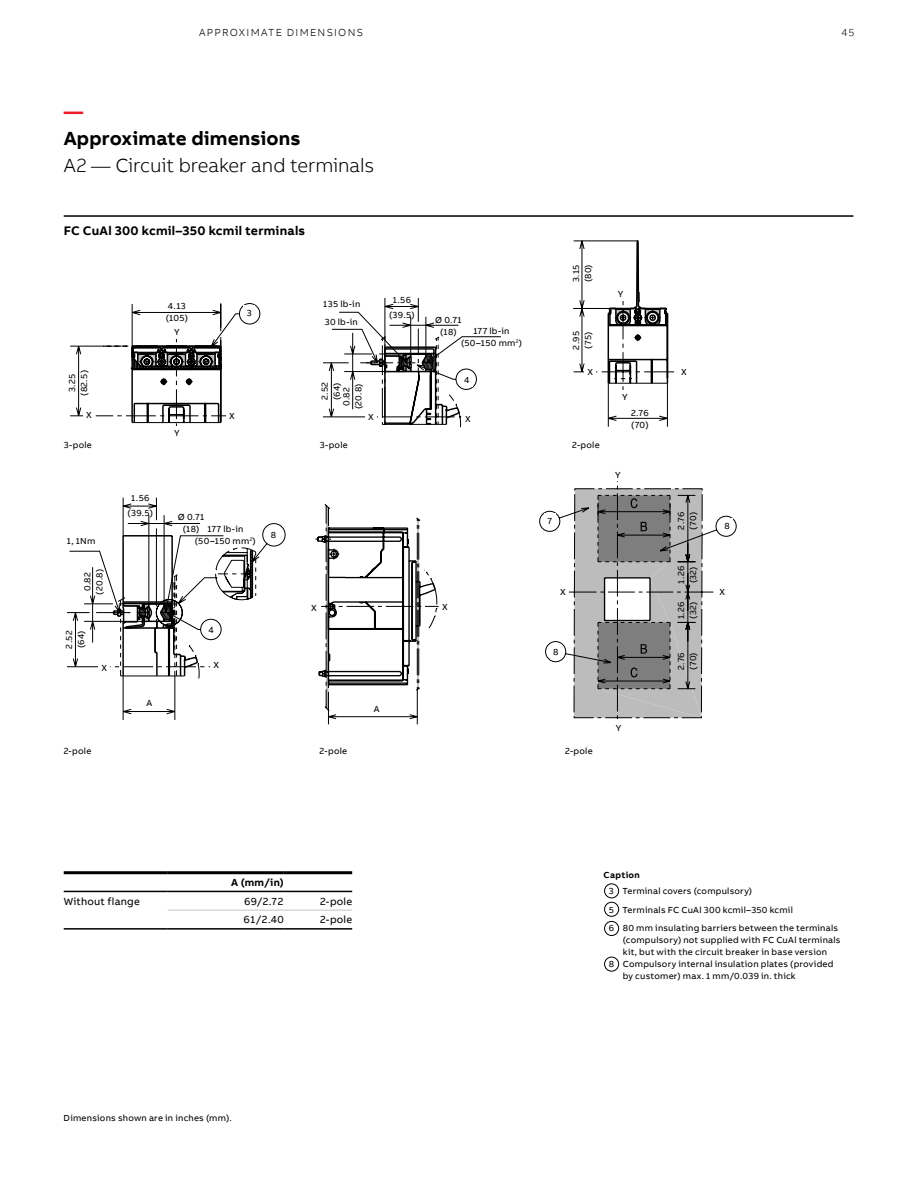
<style>
.page{position:relative;width:918px;height:1188px;background:#fff}
.page>*{position:absolute;margin:0;border:0;box-sizing:border-box;transform-origin:0 0}
.t1{font:300 19.5px "AB Bvoice";letter-spacing:-.005em;color:#000}
.t2{font:700 19.5px "AB Bvoice";letter-spacing:.005em;color:#000}
.t3{font:700 19.5px "AB Bvoice";color:#ed1c29}
.t4{font:700 12.75px "AB Bvoice";letter-spacing:.02em;color:#000}
.t5{font:10.5px "AB Bvoice";letter-spacing:.02em;color:#000}
.t6{font:300 10.5px "AB Bvoice";letter-spacing:.12em;color:#000}
.t7{font:700 10.5px "AB Bvoice";color:#000}
.t8{font:9px/12px "AB Bvoice";letter-spacing:.025em;color:#000}
.t9{font:700 9px "AB Bvoice";letter-spacing:.03em;color:#000}
</style>
<div class="page">
<hr style="left:64px;top:272px;width:43px;height:1px;background:#000">
<svg style="left:70px;top:272px;width:191px;height:154px"></svg>
<hr style="left:826px;top:378px;width:1px;height:47px;background:#000">
<hr style="left:774px;top:378px;width:1px;height:47px;background:#000">
<hr style="left:806px;top:235px;width:1px;height:74px;background:#000">
<hr style="left:774px;top:235px;width:1px;height:88px;background:#000">
<hr style="left:813px;top:235px;width:1px;height:75px;background:#000">
<hr style="left:799px;top:235px;width:1px;height:75px;background:#000">
<hr style="left:917px;top:381px;width:1px;height:44px;background:#000">
<hr style="left:917px;top:235px;width:1px;height:74px;background:#000">
<svg style="left:323px;top:240px;width:352px;height:188px"></svg>
<svg style="left:122px;top:497px;width:164px;height:42px"></svg>
<svg style="left:67px;top:523px;width:218px;height:197px"></svg>
<svg style="left:539px;top:481px;width:198px;height:237px"></svg>
<svg style="left:315px;top:504px;width:124px;height:220px"></svg>
<hr style="left:64px;top:215px;width:789px;height:2px;background:#000">
<div style="left:604px;top:883px;width:15px;height:15px;border:1px solid #000;border-radius:50%"></div>
<div style="left:604px;top:902px;width:15px;height:15px;border:1px solid #000;border-radius:50%"></div>
<div style="left:604px;top:921px;width:15px;height:15px;border:1px solid #000;border-radius:50%"></div>
<div style="left:604px;top:957px;width:15px;height:15px;border:1px solid #000;border-radius:50%"></div>
<hr style="left:64px;top:871px;width:104px;height:3px;background:#000">
<hr style="left:168px;top:871px;width:116px;height:3px;background:#000">
<hr style="left:284px;top:871px;width:68px;height:3px;background:#000">
<hr style="left:64px;top:891px;width:104px;height:1px;background:#000">
<hr style="left:168px;top:891px;width:116px;height:1px;background:#000">
<hr style="left:284px;top:891px;width:68px;height:1px;background:#000">
<hr style="left:64px;top:928px;width:104px;height:2px;background:#000">
<hr style="left:168px;top:928px;width:116px;height:2px;background:#000">
<hr style="left:284px;top:928px;width:68px;height:2px;background:#000">
<hr style="left:168px;top:910px;width:116px;height:1px;background:#c6c4c5">
<hr style="left:284px;top:910px;width:68px;height:1px;background:#c6c4c5">
<div style="left:615px;top:287px;width:11px;height:13px;background:#fff"></div>
<div style="left:619px;top:390px;width:12px;height:13px;background:#fff"></div>
<div style="left:171px;top:326px;width:12px;height:12px;background:#fff"></div>
<div style="left:365px;top:410px;width:12px;height:13px;background:#fff"></div>
<div style="left:462px;top:412px;width:12px;height:13px;background:#fff"></div>
<div style="left:83px;top:408px;width:12px;height:13px;background:#fff"></div>
<div style="left:226px;top:409px;width:12px;height:13px;background:#fff"></div>
<div style="left:585px;top:365px;width:11px;height:13px;background:#fff"></div>
<div style="left:211px;top:659px;width:11px;height:12px;background:#fff"></div>
<div style="left:99px;top:661px;width:11px;height:13px;background:#fff"></div>
<div style="left:308px;top:601px;width:12px;height:13px;background:#fff"></div>
<div style="left:557px;top:585px;width:12px;height:13px;background:#fff"></div>
<div style="left:717px;top:585px;width:11px;height:13px;background:#fff"></div>
<div style="left:371px;top:703px;width:11px;height:13px;background:#fff"></div>
<div style="left:144px;top:696px;width:11px;height:13px;background:#fff"></div>
<div style="left:243px;top:306px;width:12px;height:14px;background:#fff"></div>
<div style="left:461px;top:372px;width:12px;height:15px;background:#fff"></div>
<div style="left:268px;top:528px;width:11px;height:14px;background:#fff"></div>
<div style="left:205px;top:622px;width:12px;height:15px;background:#fff"></div>
<div style="left:544px;top:513px;width:12px;height:15px;background:#fff"></div>
<div style="left:550px;top:644px;width:12px;height:15px;background:#fff"></div>
<div style="left:721px;top:519px;width:12px;height:14px;background:#fff"></div>
<p class="t6" style="left:199px;top:26px;width:166px">APPROXIMATE DIMENSIONS</p>
<p class="t6" style="left:842px;top:26px;width:14px">45</p>
<h1 class="t3" style="left:64px;top:99px;width:21px">—</h1>
<h1 class="t2" style="left:64px;top:126px;width:238px">Approximate dimensions</h1>
<h1 class="t1" style="left:64px;top:154px;width:312px">A2 — Circuit breaker and terminals</h1>
<h2 class="t4" style="left:64px;top:222px;width:243px">FC CuAl 300 kcmil–350 kcmil terminals</h2>
<p class="t8" style="left:166px;top:300px;width:24px">4.13 (105)</p>
<p class="t8" style="left:174px;top:326px;width:7px">Y</p>
<p class="t8" style="left:247px;top:307px;width:6px">3</p>
<p class="t8" style="left:66px;top:396px;width:27px;text-align:center;rotate:-90deg">3.25 (82.5)</p>
<p class="t8" style="left:86px;top:409px;width:7px">X</p>
<p class="t8" style="left:229px;top:410px;width:7px">X</p>
<p class="t8" style="left:174px;top:427px;width:7px">Y</p>
<p class="t8" style="left:323px;top:295px;width:39px;line-height:18px">135 lb-in<br>30 lb-in</p>
<p class="t8" style="left:319px;top:400px;width:20px;rotate:-90deg">2.52 (64)</p>
<p class="t8" style="left:341px;top:409px;width:27px;text-align:center;rotate:-90deg">0.82 (20.8)</p>
<p class="t8" style="left:389px;top:292px;width:27px;line-height:15px;text-align:center">1.56 (39.5)</p>
<p class="t8" style="left:440px;top:314px;width:71px;line-height:10.9px;text-indent:-5px">Ø 0.71<br>(18) 177 lb-in</p>
<p class="t8" style="left:461px;top:337px;width:62px">(50–150 mm<sup>2</sup>)</p>
<p class="t8" style="left:464px;top:374px;width:7px">4</p>
<p class="t8" style="left:368px;top:411px;width:7px">X</p>
<p class="t8" style="left:465px;top:413px;width:7px">X</p>
<p class="t8" style="left:570px;top:282px;width:19px;rotate:-90deg">3.15 (80)</p>
<p class="t8" style="left:570px;top:350px;width:20px;rotate:-90deg">2.95 (75)</p>
<p class="t8" style="left:618px;top:288px;width:7px">Y</p>
<p class="t8" style="left:588px;top:366px;width:7px">X</p>
<p class="t8" style="left:681px;top:366px;width:7px">X</p>
<p class="t8" style="left:622px;top:391px;width:7px">Y</p>
<p class="t8" style="left:631px;top:407px;width:19px">2.76 (70)</p>
<p class="t8" style="left:64px;top:439px;width:30px">3-pole</p>
<p class="t8" style="left:320px;top:439px;width:30px">3-pole</p>
<p class="t8" style="left:572px;top:439px;width:29px">2-pole</p>
<p class="t8" style="left:615px;top:469px;width:7px">Y</p>
<p class="t8" style="left:67px;top:535px;width:30px">1, 1Nm</p>
<p class="t8" style="left:82px;top:595px;width:27px;text-align:center;rotate:-90deg">0.82 (20.8)</p>
<p class="t8" style="left:63px;top:649px;width:20px;rotate:-90deg">2.52 (64)</p>
<p class="t8" style="left:128px;top:491px;width:27px;line-height:15px;text-align:center">1.56 (39.5)</p>
<p class="t8" style="left:178px;top:511px;width:28px">Ø 0.71</p>
<p class="t8" style="left:183px;top:523px;width:62px">(18) 177 lb-in</p>
<p class="t8" style="left:195px;top:535px;width:62px">(50–150 mm<sup>2</sup>)</p>
<p class="t8" style="left:209px;top:624px;width:7px">4</p>
<p class="t8" style="left:102px;top:662px;width:7px">X</p>
<p class="t8" style="left:214px;top:659px;width:7px">X</p>
<p class="t8" style="left:147px;top:697px;width:7px">A</p>
<p class="t8" style="left:271px;top:529px;width:7px">8</p>
<p class="t8" style="left:311px;top:602px;width:7px">X</p>
<p class="t8" style="left:442px;top:601px;width:7px">X</p>
<p class="t8" style="left:374px;top:703px;width:7px">A</p>
<p class="t8" style="left:675px;top:530px;width:19px;rotate:-90deg">2.76 (70)</p>
<p class="t8" style="left:675px;top:584px;width:19px;rotate:-90deg">1.26 (32)</p>
<p class="t8" style="left:675px;top:619px;width:19px;rotate:-90deg">1.26 (32)</p>
<p class="t8" style="left:675px;top:670px;width:19px;rotate:-90deg">2.76 (70)</p>
<p class="t8" style="left:548px;top:515px;width:6px">7</p>
<p class="t8" style="left:725px;top:520px;width:7px">8</p>
<p class="t8" style="left:560px;top:586px;width:7px">X</p>
<p class="t8" style="left:720px;top:586px;width:7px">X</p>
<p class="t8" style="left:553px;top:646px;width:7px">8</p>
<p class="t8" style="left:616px;top:722px;width:7px">Y</p>
<p class="t8" style="left:64px;top:745px;width:29px">2-pole</p>
<p class="t8" style="left:320px;top:745px;width:29px">2-pole</p>
<p class="t8" style="left:565px;top:745px;width:29px">2-pole</p>
<p class="t7" style="left:231px;top:876px;width:54px">A (mm/in)</p>
<p class="t5" style="left:64px;top:895px;width:78px">Without flange</p>
<p class="t5" style="left:244px;top:895px;width:41px">69/2.72</p>
<p class="t5" style="left:320px;top:895px;width:34px">2-pole</p>
<p class="t5" style="left:244px;top:913px;width:42px">61/2.40</p>
<p class="t5" style="left:320px;top:913px;width:34px">2-pole</p>
<p class="t9" style="left:604px;top:869px;width:38px">Caption</p>
<p class="t8" style="left:609px;top:881px;width:231px;line-height:18.8px">3 Terminal covers (compulsory)<br>5 Terminals FC CuAl 300 kcmil–350 kcmil<br>6 80 mm insulating barriers between the terminals</p>
<p class="t8" style="left:623px;top:934px;width:219px">(compulsory) not supplied with FC CuAl terminals</p>
<p class="t8" style="left:623px;top:946px;width:206px">kit, but with the circuit breaker in base version</p>
<p class="t8" style="left:609px;top:958px;width:226px">8 Compulsory internal insulation plates (provided</p>
<p class="t8" style="left:623px;top:970px;width:175px">by customer) max. 1 mm/0.039 in. thick</p>
<p class="t8" style="left:64px;top:1112px;width:170px">Dimensions shown are in inches (mm).</p>
</div>
